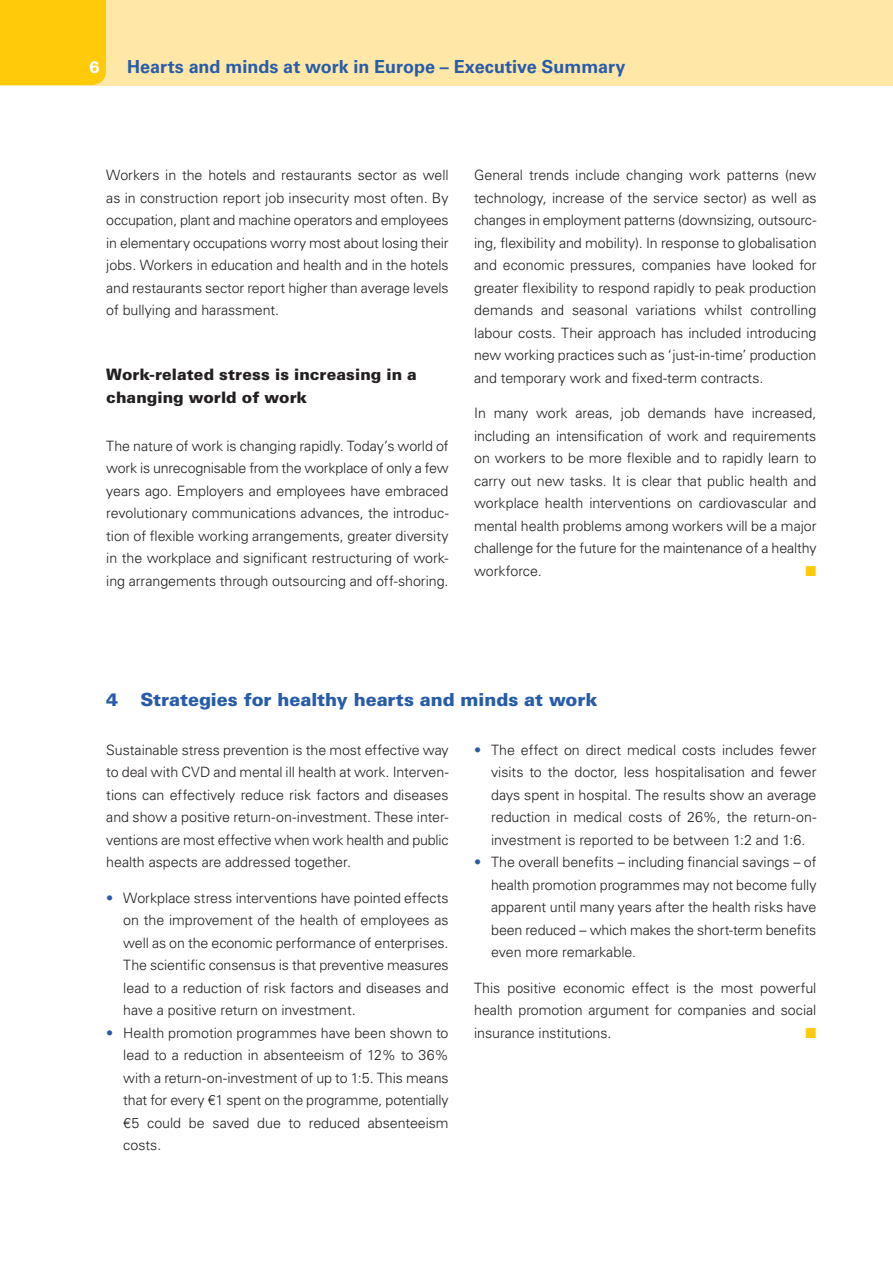
<style>
.page{position:relative;width:893px;height:1263px;background:#fff}
.page>*{position:absolute;margin:0;border:0;box-sizing:border-box;transform-origin:0 0}
.t1{font:700 18px "Univers LT Std";letter-spacing:-.005em;color:#275caa}
.t2{font:900 18px "Univers LT Std";letter-spacing:-.005em;color:#275caa}
.t3{font:900 16.5px "Univers LT Std";color:#fff;scale:.93 1}
.t4{font:900 15.75px/22.5px "Univers LT Std";letter-spacing:.005em;color:#231f20}
.t5{font:300 14.25px/22.5px "Univers LT Std";letter-spacing:-.005em;color:#231f20;text-align:justify}
.t6{font:300 14.25px "Univers LT Std";color:#275caa}
.t7{font:14.25px "Zapf Dingbats";color:#feca0a}
</style>
<div class="page">
<div style="left:0;top:0;width:893px;height:85px;background:#ffe7a7"></div>
<div style="left:0;top:0;width:106px;height:85px;background:#feca0a"></div>
<p class="t3" style="left:89px;top:61px;width:13px">6</p>
<p class="t1" style="left:127px;top:60px;width:500px">Hearts and minds at work in Europe – Executive Summary</p>
<p class="t5" style="left:106px;top:165px;width:344px">Workers in the hotels and restaurants sector as well as in construction report job insecurity most often. By occupation, plant and machine operators and employees in elementary occupations worry most about losing their jobs. Workers in education and health and in the hotels and restaurants sector report higher than average levels of bullying and harassment.</p>
<p class="t4" style="left:106px;top:365px;width:312px">Work-related stress is increasing in a changing world of work</p>
<p class="t5" style="left:106px;top:436px;width:344px">The nature of work is changing rapidly. Today’s world of work is unrecognisable from the workplace of only a few years ago. Employers and employees have embraced revolutionary communications advances, the introduc&shy;tion of flexible working arrangements, greater diversity in the workplace and significant restructuring of work&shy;ing arrangements through outsourcing and off-shoring.</p>
<p class="t5" style="left:474px;top:165px;width:344px">General trends include changing work patterns (new technology, increase of the service sector) as well as changes in employment patterns (downsizing, outsourc&shy;ing, flexibility and mobility). In response to globalisation and economic pressures, companies have looked for greater flexibility to respond rapidly to peak production demands and seasonal variations whilst controlling labour costs. Their approach has included introducing new working practices such as ‘just-in-time’ production and temporary work and fixed-term contracts.</p>
<p class="t5" style="left:474px;top:403px;width:344px">In many work areas, job demands have increased, including an intensification of work and requirements on workers to be more flexible and to rapidly learn to carry out new tasks. It is clear that public health and workplace health interventions on cardiovascular and mental health problems among workers will be a major challenge for the future for the maintenance of a healthy workforce.</p>
<p class="t7" style="left:806px;top:564px;width:12px">■</p>
<p class="t2" style="left:106px;top:693px;width:492px">4 Strategies for healthy hearts and minds at work</p>
<p class="t5" style="left:106px;top:740px;width:344px">Sustainable stress prevention is the most effective way to deal with CVD and mental ill health at work. Interven&shy;tions can effectively reduce risk factors and diseases and show a positive return-on-investment. These inter&shy;ventions are most effective when work health and public health aspects are addressed together.</p>
<p class="t5" style="left:123px;top:887px;width:327px;text-align:left">Workplace stress interventions have pointed effects on the improvement of the health of employees as well as on the economic performance of enterprises.<br>The scientific consensus is that preventive measures lead to a reduction of risk factors and diseases and have a positive return on investment.<br>Health promotion programmes have been shown to lead to a reduction in absenteeism of 12% to 36% with a return-on-investment of up to 1:5. This means that for every €1 spent on the programme, potentially €5 could be saved due to reduced absenteeism costs.</p>
<p class="t5" style="left:491px;top:739px;width:327px;text-align:left">The effect on direct medical costs includes fewer visits to the doctor, less hospitalisation and fewer days spent in hospital. The results show an average reduction in medical costs of 26%, the return-on&shy;investment is reported to be between 1:2 and 1:6.<br>The overall benefits – including financial savings – of health promotion programmes may not become fully apparent until many years after the health risks have been reduced – which makes the short-term benefits even more remarkable.</p>
<p class="t5" style="left:474px;top:977px;width:344px">This positive economic effect is the most powerful health promotion argument for companies and social insurance institutions.</p>
<p class="t6" style="left:474px;top:744px;width:9px">•</p>
<p class="t6" style="left:474px;top:857px;width:9px">•</p>
<p class="t6" style="left:106px;top:892px;width:9px">•</p>
<p class="t7" style="left:806px;top:1026px;width:12px">■</p>
<p class="t6" style="left:106px;top:1027px;width:9px">•</p>
</div>
